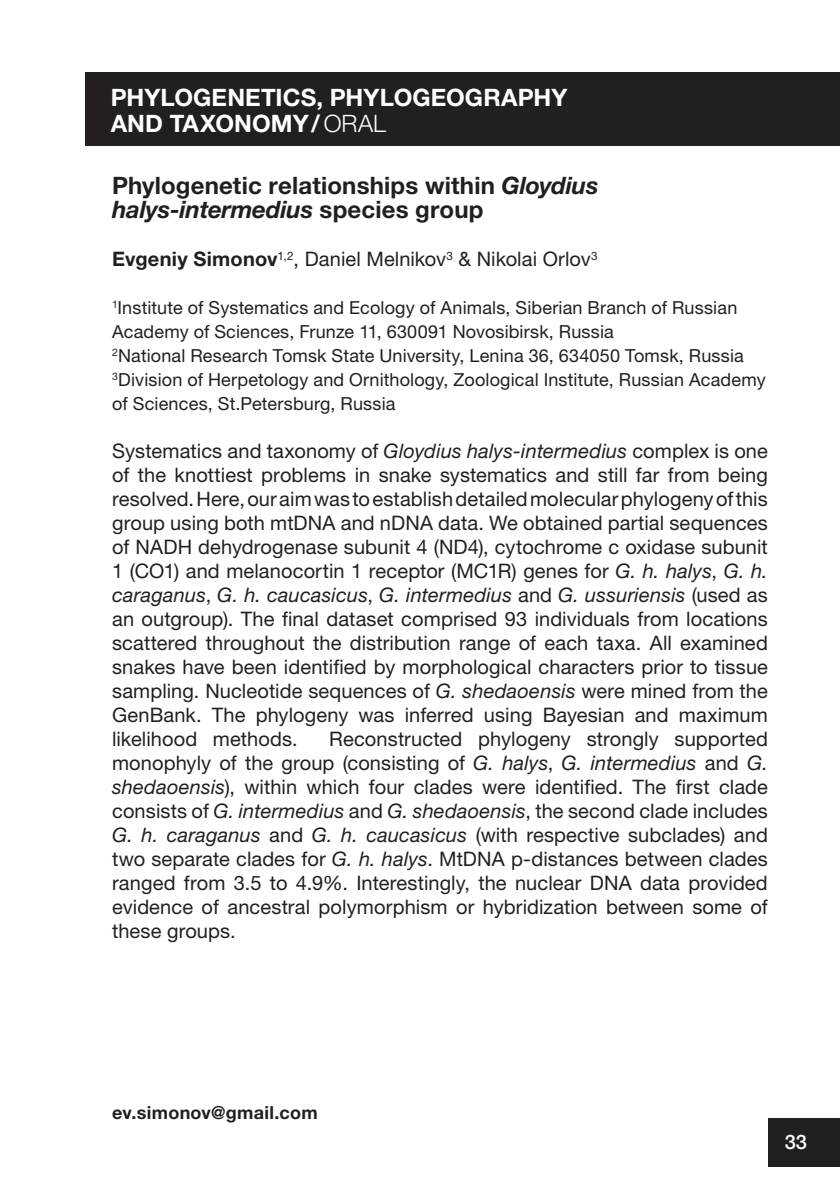
<style>
.page{position:relative;width:840px;height:1191px;background:#fff}
.page>*{position:absolute;margin:0;border:0;box-sizing:border-box;transform-origin:0 0}
.t1{font:700 24px/24px "Helvetica Neue LT Pro";letter-spacing:.005em;color:#231f20}
.t2{font:700 24px/26px "Helvetica Neue LT Pro";letter-spacing:.005em;color:#fff}
.t3{font:20px/24px "Helvetica Neue LT Pro";letter-spacing:.005em;color:#231f20;text-align:justify}
.t4{font:500 20px "Helvetica Neue LT Pro";color:#fff}
.t5{font:18px/24px "Helvetica Neue LT Pro";letter-spacing:.01em;color:#231f20}
.t6{font:700 18px "Helvetica Neue LT Pro";letter-spacing:.015em;color:#231f20}
.s1{font-weight:300}
.s2{font-style:italic}
.s3{font-weight:700}
</style>
<div class="page">
<div style="left:767px;top:1118px;width:72px;height:49px;background:#231f20"></div>
<div style="left:85px;top:72px;width:754px;height:74px;background:#231f20"></div>
<p class="t2" style="left:111px;top:84px;width:458px">PHYLOGENETICS, PHYLOGEOGRAPHY<br>AND TAXONOMY/ <span class="s1">ORAL</span></p>
<p class="t1" style="left:112px;top:173px;width:487px">Phylogenetic relationships within <span class="s2">Gloydius halys-intermedius</span> species group</p>
<p class="t3" style="left:112px;top:247px;width:486px"><span class="s3">Evgeniy Simonov</span><sup>1,2</sup>, Daniel Melnikov<sup>3</sup> &amp; Nikolai Orlov<sup>3</sup></p>
<p class="t5" style="left:112px;top:295px;width:654px"><sup>1</sup>Institute of Systematics and Ecology of Animals, Siberian Branch of Russian Academy of Sciences, Frunze 11, 630091 Novosibirsk, Russia<br><sup>2</sup>National Research Tomsk State University, Lenina 36, 634050 Tomsk, Russia <sup>3</sup>Division of Herpetology and Ornithology, Zoological Institute, Russian Academy of Sciences, St.Petersburg, Russia</p>
<p class="t3" style="left:112px;top:439px;width:657px">Systematics and taxonomy of <span class="s2">Gloydius halys-intermedius</span> complex is one of the knottiest problems in snake systematics and still far from being resolved. Here, our aim was to establish detailed molecular phylogeny of this group using both mtDNA and nDNA data. We obtained partial sequences of NADH dehydrogenase subunit 4 (ND4), cytochrome c oxidase subunit 1 (CO1) and melanocortin 1 receptor (MC1R) genes for <span class="s2">G. h. halys</span>, <span class="s2">G. h. caraganus</span>, <span class="s2">G. h. caucasicus</span>, <span class="s2">G. intermedius</span> and <span class="s2">G. ussuriensis</span> (used as an outgroup). The final dataset comprised 93 individuals from locations scattered throughout the distribution range of each taxa. All examined snakes have been identified by morphological characters prior to tissue sampling. Nucleotide sequences of <span class="s2">G. shedaoensis</span> were mined from the GenBank. The phylogeny was inferred using Bayesian and maximum likelihood methods.</p>
<p class="t3" style="left:112px;top:727px;width:657px;text-indent:217px">Reconstructed phylogeny strongly supported monophyly of the group (consisting of <span class="s2">G. halys</span>, <span class="s2">G. intermedius</span> and <span class="s2">G. shedaoensis</span>), within which four clades were identified. The first clade consists of <span class="s2">G. intermedius</span> and <span class="s2">G. shedaoensis</span>, the second clade includes <span class="s2">G. h. caraganus</span> and <span class="s2">G. h. caucasicus</span> (with respective subclades) and two separate clades for <span class="s2">G. h. halys</span>. MtDNA p-distances between clades ranged from 3.5 to 4.9%. Interestingly, the nuclear DNA data provided evidence of ancestral polymorphism or hybridization between some of these groups.</p>
<p class="t6" style="left:112px;top:1101px;width:207px">ev.simonov@gmail.com</p>
<p class="t4" style="left:784px;top:1130px;width:24px">33</p>
</div>
